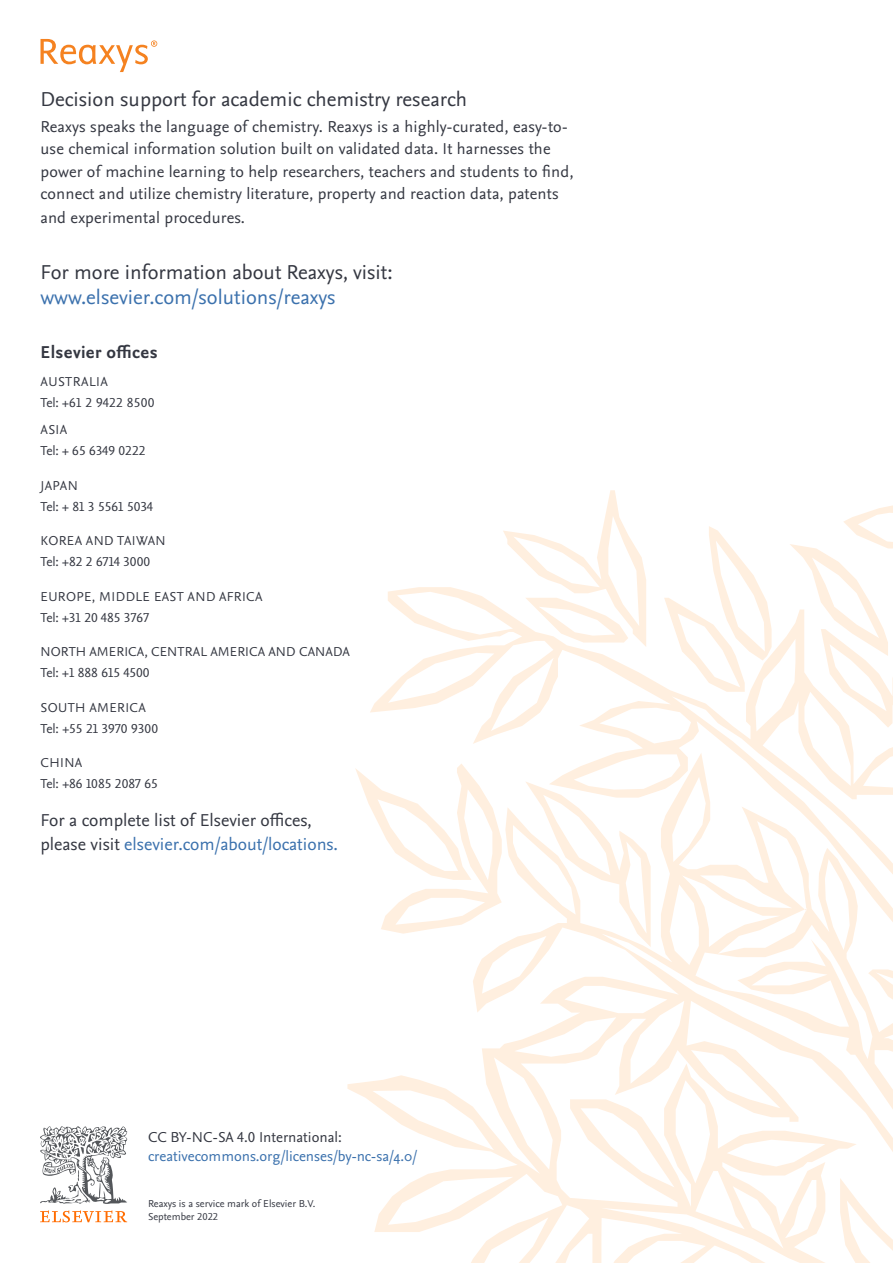
<style>
.page{position:relative;width:893px;height:1263px;background:#fff}
.page>*{position:absolute;margin:0;border:0;box-sizing:border-box;transform-origin:0 0}
.t1{font:21px "Nexus Sans Pro";color:#343741}
.t2{font:21px "Nexus Sans Pro";color:#3b71ad}
.t3{font:18px/24px "Nexus Sans Pro";color:#343741}
.t4{font:700 18px "Nexus Sans Pro";letter-spacing:.02em;color:#343741}
.t5{font:16.5px/22.5px "Nexus Sans Pro";letter-spacing:.01em;color:#343741}
.t6{font:15px "Nexus Sans Pro";color:#3b71ad}
.t7{font:15px "Nexus Sans Pro";color:#343741}
.t8{font:13.5px/21px "Nexus Sans Pro";letter-spacing:.01em;color:#343741}
.t9{font:13.5px/21px "Nexus Sans Pro";letter-spacing:.03em;color:#343741}
.t10{font:10.5px/13.5px "Nexus Sans Pro";color:#343741}
.s1{color:#3b71ad}
</style>
<div class="page">
<svg style="left:347px;top:922px;width:546px;height:341px"></svg>
<svg style="left:370px;top:587px;width:523px;height:335px"></svg>
<svg style="left:355px;top:763px;width:147px;height:171px"></svg>
<svg style="left:664px;top:526px;width:108px;height:166px"></svg>
<svg style="left:503px;top:490px;width:143px;height:157px"></svg>
<svg style="left:789px;top:505px;width:104px;height:223px"></svg>
<svg style="left:40px;top:39px;width:117px;height:33px"></svg>
<svg style="left:40px;top:1210px;width:87px;height:12px"></svg>
<svg style="left:40px;top:1126px;width:87px;height:78px"></svg>
<p class="t1" style="left:40px;top:83px;width:428px">Decision support for academic chemistry research</p>
<p class="t5" style="left:40px;top:114px;width:535px">Reaxys speaks the language of chemistry. Reaxys is a highly-curated, easy-to&shy;use chemical information solution built on validated data. It harnesses the power of machine learning to help researchers, teachers and students to find, connect and utilize chemistry literature, property and reaction data, patents</p>
<p class="t5" style="left:40px;top:206px;width:206px">and experimental procedures.</p>
<p class="t1" style="left:40px;top:256px;width:354px">For more information about Reaxys, visit:</p>
<p class="t2" style="left:40px;top:281px;width:297px">www.elsevier.com/solutions/reaxys</p>
<p class="t4" style="left:40px;top:338px;width:119px">Elsevier offices</p>
<p class="t8" style="left:40px;top:370px;width:116px">AUSTRALIA<br>Tel: +61 2 9422 8500</p>
<p class="t8" style="left:40px;top:419px;width:107px">ASIA<br>Tel: + 65 6349 0222</p>
<p class="t8" style="left:40px;top:474px;width:114px">JAPAN<br>Tel: + 81 3 5561 5034</p>
<p class="t8" style="left:40px;top:530px;width:127px">KOREA AND TAIWAN<br>Tel: +82 2 6714 3000</p>
<p class="t9" style="left:40px;top:585px;width:223px">EUROPE, MIDDLE EAST AND AFRICA<br>Tel: +31 20 485 3767</p>
<p class="t8" style="left:40px;top:641px;width:311px">NORTH AMERICA, CENTRAL AMERICA AND CANADA<br>Tel: +1 888 615 4500</p>
<p class="t8" style="left:40px;top:696px;width:119px">SOUTH AMERICA<br>Tel: +55 21 3970 9300</p>
<p class="t8" style="left:40px;top:752px;width:119px">CHINA<br>Tel: +86 1085 2087 65</p>
<p class="t3" style="left:40px;top:807px;width:299px">For a complete list of Elsevier offices, please visit <span class="s1">elsevier.com/about/locations.</span></p>
<p class="t7" style="left:148px;top:1126px;width:195px">CC BY-NC-SA 4.0 International:</p>
<p class="t6" style="left:148px;top:1145px;width:271px">creativecommons.org/licenses/by-nc-sa/4.0/</p>
<p class="t10" style="left:148px;top:1196px;width:169px">Reaxys is a service mark of Elsevier B.V.<br>September 2022</p>
</div>
